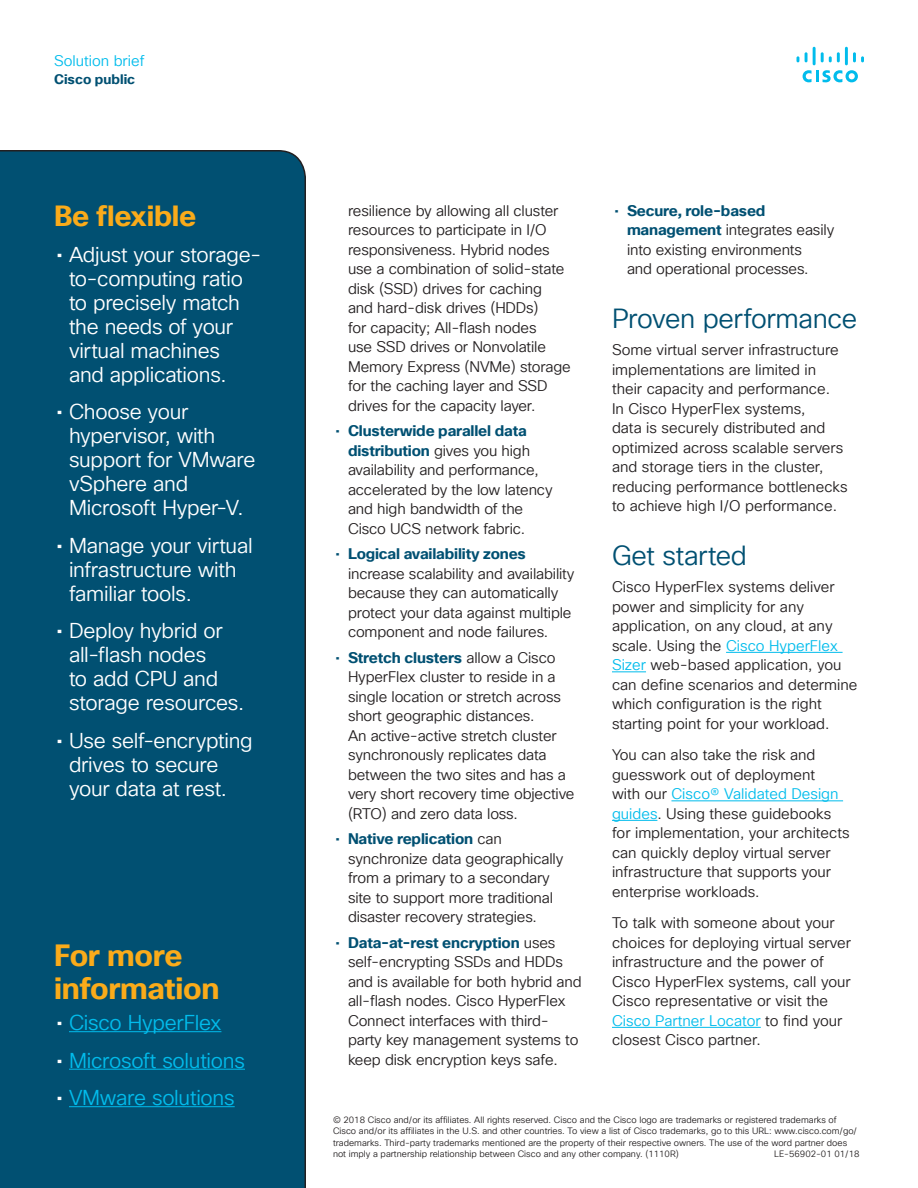
<style>
.page{position:relative;width:918px;height:1188px;background:#fff}
.page>*{position:absolute;margin:0;border:0;box-sizing:border-box;transform-origin:0 0}
.Sidebar_Heading_Oran{font:700 30px/33px "Cisco Sans TT";letter-spacing:-.01em;color:#faab1a}
.Sidebar_Heading_2nd{font:700 28.5px "Cisco Sans TT";letter-spacing:-.01em;color:#faab1a}
.Subhead2_Indigo{font:27px "Cisco Sans TT Light";letter-spacing:-.015em;color:#015072}
.t1{font:21px/24px "Cisco Sans TT Light";letter-spacing:-.015em;color:#fff}
.t2{font:21px "Cisco Sans TT Light";letter-spacing:-.015em;color:#01bcec}
.Body{font:15px/19.5px "Cisco Sans TT Light";letter-spacing:-.01em;color:#231f20}
.t3{font:15px "Cisco Sans TT Light";color:#01bcec}
.t4{font:700 13.5px "Cisco Sans TT";color:#015072}
.t5{font:9px/11.2px "Cisco Sans TT Light";color:#231f20}
.s1{font-family:"Cisco Sans TT"}
.s2{font-family:"Cisco Sans TT";color:#fff}
.s3{font-family:"Cisco Sans TT";color:#015072}
.s4{font-family:"Cisco Sans TT";font-weight:700;color:#015072}
.s5{color:#01bcec}
</style>
<div class="page">
<svg style="left:803px;top:70px;width:55px;height:12px"></svg>
<svg style="left:797px;top:56px;width:2px;height:6px"></svg>
<svg style="left:805px;top:52px;width:3px;height:10px"></svg>
<hr style="left:813px;top:47px;width:3px;height:18px;background:#01bcec">
<svg style="left:821px;top:52px;width:19px;height:10px"></svg>
<hr style="left:845px;top:47px;width:3px;height:18px;background:#01bcec">
<svg style="left:853px;top:52px;width:11px;height:10px"></svg>
<div style="left:0;top:150px;width:306px;height:1038px;background:#015072"></div>
<hr style="left:69px;top:1031px;width:152px;height:1px;background:#01bcec">
<hr style="left:69px;top:1069px;width:176px;height:1px;background:#01bcec">
<hr style="left:69px;top:1106px;width:166px;height:1px;background:#01bcec">
<hr style="left:726px;top:652px;width:117px;height:1px;background:#01bcec">
<hr style="left:612px;top:672px;width:34px;height:1px;background:#01bcec">
<hr style="left:671px;top:801px;width:172px;height:1px;background:#01bcec">
<hr style="left:612px;top:820px;width:45px;height:1px;background:#01bcec">
<hr style="left:612px;top:1027px;width:149px;height:1px;background:#01bcec">
<p class="t3" style="left:54px;top:51px;width:92px">Solution brief</p>
<p class="t4" style="left:54px;top:70px;width:83px">Cisco public</p>
<p class="Sidebar_Heading_2nd" style="left:54px;top:197px;width:144px">Be flexible</p>
<p class="t1" style="left:69px;top:243px;width:194px;text-indent:-13px"><span class="s1">•</span> Adjust your storage&shy;to-computing ratio to precisely match the needs of your virtual machines<br>and applications.</p>
<p class="t1" style="left:69px;top:401px;width:188px;text-indent:-13px"><span class="s1">•</span> Choose your hypervisor, with support for VMware vSphere and<br>Microsoft Hyper-V.</p>
<p class="t1" style="left:69px;top:534px;width:185px;text-indent:-13px"><span class="s1">•</span> Manage your virtual infrastructure with familiar tools.</p>
<p class="t1" style="left:69px;top:620px;width:177px;text-indent:-13px"><span class="s1">•</span> Deploy hybrid or all-flash nodes<br>to add CPU and storage resources.</p>
<p class="t1" style="left:69px;top:729px;width:185px;text-indent:-13px"><span class="s1">•</span> Use self-encrypting drives to secure your data at rest.</p>
<p class="Sidebar_Heading_Oran" style="left:54px;top:939px;width:167px">For more information</p>
<p class="t2" style="left:56px;top:1009px;width:167px"><span class="s2">•</span> Cisco HyperFlex</p>
<p class="t2" style="left:56px;top:1047px;width:190px"><span class="s2">•</span> Microsoft solutions</p>
<p class="t2" style="left:56px;top:1084px;width:180px"><span class="s2">•</span> VMware solutions</p>
<p class="Body" style="left:348px;top:201px;width:224px">resilience by allowing all cluster resources to participate in I/O responsiveness. Hybrid nodes use a combination of solid-state disk (SSD) drives for caching<br>and hard-disk drives (HDDs)<br>for capacity; All-flash nodes<br>use SSD drives or Nonvolatile<br>Memory Express (NVMe) storage for the caching layer and SSD drives for the capacity layer.</p>
<p class="Body" style="left:348px;top:422px;width:206px;text-indent:-13px"><span class="s3">•</span> <span class="s4">Clusterwide parallel data distribution</span> gives you high availability and performance, accelerated by the low latency and high bandwidth of the<br>Cisco UCS network fabric.</p>
<p class="Body" style="left:348px;top:545px;width:228px;text-indent:-13px"><span class="s3">•</span> <span class="s4">Logical availability zones </span>increase scalability and availability because they can automatically protect your data against multiple component and node failures.</p>
<p class="Body" style="left:348px;top:648px;width:228px;text-indent:-13px"><span class="s3">•</span> <span class="s4">Stretch clusters</span> allow a Cisco<br>HyperFlex cluster to reside in a single location or stretch across short geographic distances.<br>An active-active stretch cluster synchronously replicates data between the two sites and has a very short recovery time objective (RTO) and zero data loss.</p>
<p class="Body" style="left:348px;top:830px;width:217px;text-indent:-13px"><span class="s3">•</span> <span class="s4">Native replication</span> can synchronize data geographically from a primary to a secondary site to support more traditional disaster recovery strategies.</p>
<p class="Body" style="left:348px;top:933px;width:235px;text-indent:-13px"><span class="s3">•</span> <span class="s4">Data-at-rest encryption</span> uses self-encrypting SSDs and HDDs and is available for both hybrid and all-flash nodes. Cisco HyperFlex<br>Connect interfaces with third&shy;party key management systems to keep disk encryption keys safe.</p>
<p class="Body" style="left:627px;top:201px;width:209px;text-indent:-13px"><span class="s3">•</span> <span class="s4">Secure, role-based management</span> integrates easily into existing environments<br>and operational processes.</p>
<p class="Subhead2_Indigo" style="left:612px;top:301px;width:247px">Proven performance</p>
<p class="Body" style="left:612px;top:341px;width:237px">Some virtual server infrastructure implementations are limited in their capacity and performance.<br>In Cisco HyperFlex systems,<br>data is securely distributed and optimized across scalable servers and storage tiers in the cluster, reducing performance bottlenecks to achieve high I/O performance.</p>
<p class="Subhead2_Indigo" style="left:612px;top:538px;width:136px">Get started</p>
<p class="Body" style="left:612px;top:578px;width:247px">Cisco HyperFlex systems deliver power and simplicity for any application, on any cloud, at any scale. Using the <span class="s5">Cisco HyperFlex Sizer</span> web-based application, you can define scenarios and determine which configuration is the right starting point for your workload.</p>
<p class="Body" style="left:612px;top:746px;width:239px">You can also take the risk and guesswork out of deployment<br>with our <span class="s5">Cisco® Validated Design guides</span>. Using these guidebooks for implementation, your architects can quickly deploy virtual server infrastructure that supports your enterprise workloads.</p>
<p class="Body" style="left:612px;top:914px;width:240px">To talk with someone about your choices for deploying virtual server infrastructure and the power of<br>Cisco HyperFlex systems, call your<br>Cisco representative or visit the<br><span class="s5">Cisco Partner Locator</span> to find your closest Cisco partner.</p>
<p class="t5" style="left:333px;top:1115px;width:526px">© 2018 Cisco and/or its affiliates. All rights reserved. Cisco and the Cisco logo are trademarks or registered trademarks of Cisco and/or its affiliates in the U.S. and other countries. To view a list of Cisco trademarks, go to this URL: www.cisco.com/go/ trademarks. Third-party trademarks mentioned are the property of their respective owners. The use of the word partner does not imply a partnership relationship between Cisco and any other company. (1110R)</p>
<p class="t5" style="left:774px;top:1148px;width:87px">LE-56902-01 01/18</p>
</div>
